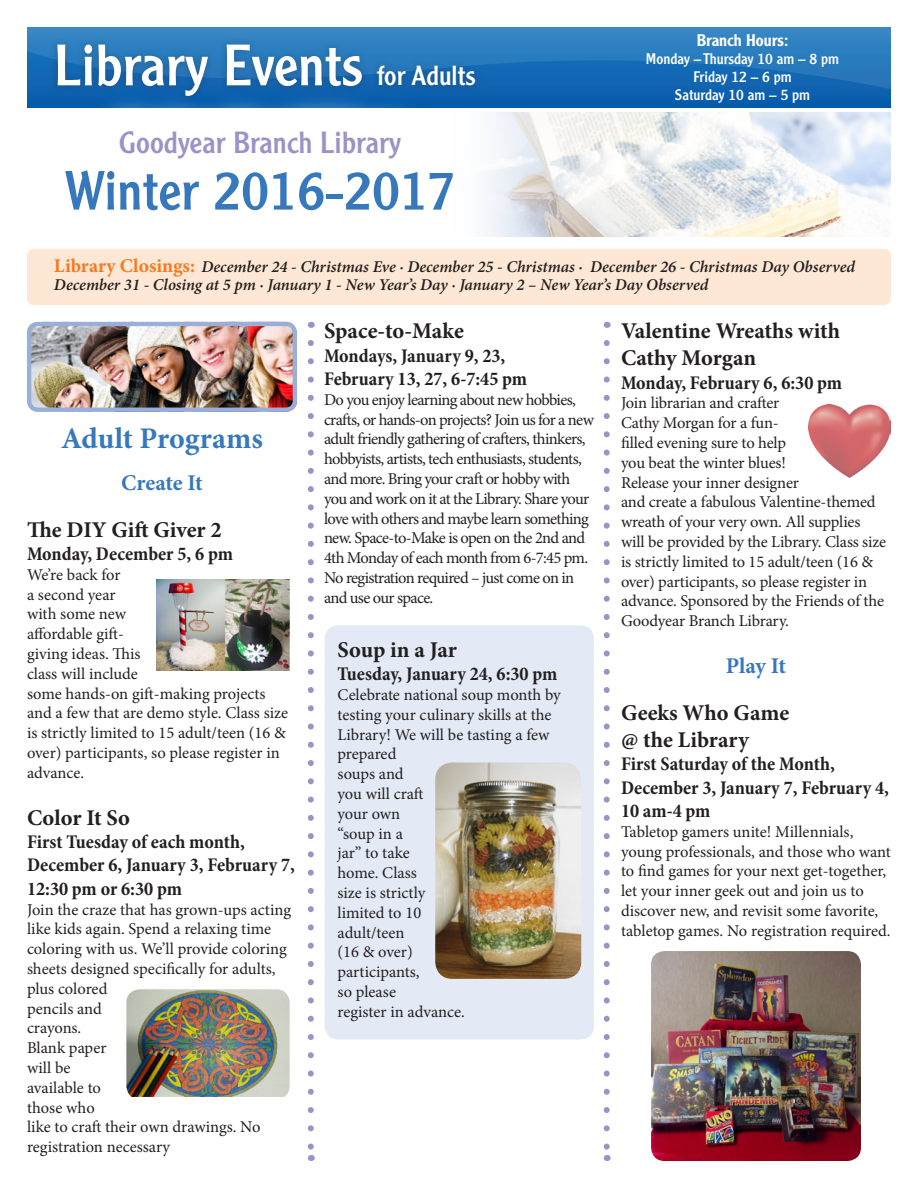
<style>
.page{position:relative;width:918px;height:1188px;background:#fff}
.page>*{position:absolute;margin:0;border:0;box-sizing:border-box;transform-origin:0 0}
.t1{font:57px "Clearface Gothic LT Std";color:#fff}
.t2{font:54px "Clearface Gothic LT Std";color:#3778bd}
.t3{font:30px "Clearface Gothic LT Std";color:#9b93c7}
.t4{font:700 30px "Minion Pro";letter-spacing:-.005em;color:#3778bd}
.t5{font:700 22.5px/27px "Minion Pro";color:#231f20}
.t6{font:700 22.5px "Minion Pro";letter-spacing:-.01em;color:#3778bd}
.t7{font:700 condensed 19.5px/23.4px "Minion Pro";letter-spacing:-.005em;color:#231f20}
.t8{font:16.5px/19.8px "Minion Pro";letter-spacing:-.01em;color:#231f20}
.t9{font:16.5px/19.8px "Minion Pro";letter-spacing:-.045em;color:#231f20}
.BODY-11-Cheltenha{font:italic 600 16.5px "Minion Pro";color:#231f20}
.t10{font:500 16.5px "Clearface Gothic LT Std";color:#fff}
.t11{font:15px "Clearface Gothic LT Std";color:#fff}
.s1{font-size:27px}
.s2{font-weight:700;font-style:normal;font-size:19.5px;color:#f47921}
</style>
<div class="page">
<div style="left:325px;top:625px;width:269px;height:415px;background:#e3e9f5;border-radius:14px"></div>
<img style="left:32px;top:327px;width:260px;height:80px">
<div style="left:27px;top:322px;width:270px;height:90px;border:4px solid #99afd9;border-radius:9px"></div>
<svg style="left:308px;top:343px;width:6px;height:806px"></svg>
<svg style="left:604px;top:343px;width:6px;height:806px"></svg>
<img style="left:490px;top:112px;width:401px;height:125px">
<div style="left:27px;top:27px;width:864px;height:81px;background:#095ead"></div>
<svg style="left:27px;top:27px;width:864px;height:62px"></svg>
<div style="left:49px;top:37px;width:434px;height:67px;background:#231f20;opacity:.3"></div>
<div style="left:28px;top:93px;width:462px;height:156px;background:#fff"></div>
<div style="left:27px;top:249px;width:864px;height:56px;background:#fee7d4;border-radius:7px"></div>
<img style="left:157px;top:580px;width:133px;height:91px">
<img style="left:126px;top:989px;width:164px;height:108px">
<img style="left:809px;top:405px;width:82px;height:72px">
<img style="left:435px;top:762px;width:146px;height:217px">
<img style="left:651px;top:951px;width:210px;height:210px">
<p class="t1" style="left:54px;top:29px;width:423px">Library Events <span class="s1">for Adults</span></p>
<p class="t3" style="left:119px;top:123px;width:284px">Goodyear Branch Library</p>
<p class="t2" style="left:64px;top:156px;width:393px">Winter 2016-2017</p>
<p class="t10" style="left:697px;top:30px;width:93px">Branch Hours:</p>
<p class="t11" style="left:646px;top:49px;width:195px">Monday – Thursday 10 am – 8 pm</p>
<p class="t11" style="left:693px;top:67px;width:100px">Friday 12 – 6 pm</p>
<p class="t11" style="left:675px;top:85px;width:137px">Saturday 10 am – 5 pm</p>
<p class="BODY-11-Cheltenha" style="left:54px;top:255px;width:803px"><span class="s2">Library Closings:</span> December 24 - Christmas Eve · December 25 - Christmas · December 26 - Christmas Day Observed</p>
<p class="BODY-11-Cheltenha" style="left:54px;top:273px;width:656px">December 31 - Closing at 5 pm · January 1 - New Year’s Day · January 2 – New Year’s Day Observed</p>
<p class="t4" style="left:61px;top:417px;width:203px">Adult Programs</p>
<p class="t6" style="left:121px;top:467px;width:83px">Create It</p>
<p class="t5" style="left:27px;top:516px;width:196px">The DIY Gift Giver 2</p>
<p class="t7" style="left:27px;top:542px;width:207px">Monday, December 5, 6 pm</p>
<p class="t8" style="left:27px;top:565px;width:263px">We’re back for<br>a second year<br>with some new<br>affordable gift-<br>giving ideas. This<br>class will include<br>some hands-on gift-making projects and a few that are demo style. Class size is strictly limited to 15 adult/teen (16 &amp; over) participants, so please register in advance.</p>
<p class="t5" style="left:27px;top:804px;width:104px">Color It So</p>
<p class="t7" style="left:27px;top:830px;width:269px">First Tuesday of each month,<br>December 6, January 3, February 7,<br>12:30 pm or 6:30 pm</p>
<p class="t8" style="left:27px;top:900px;width:266px">Join the craze that has grown-ups acting like kids again. Spend a relaxing time coloring with us. We’ll provide coloring sheets designed specifically for adults, plus colored<br>pencils and<br>crayons.<br>Blank paper<br>will be<br>available to<br>those who<br>like to craft their own drawings. No registration necessary</p>
<p class="t5" style="left:324px;top:317px;width:141px">Space-to-Make</p>
<p class="t7" style="left:324px;top:344px;width:183px">Mondays, January 9, 23,</p>
<p class="t7" style="left:324px;top:367px;width:205px">February 13, 27, 6-7:45 pm</p>
<p class="t9" style="left:324px;top:390px;width:272px">Do you enjoy learning about new hobbies, crafts, or hands-on projects? Join us for a new adult friendly gathering of crafters, thinkers, hobbyists, artists, tech enthusiasts, students, and more. Bring your craft or hobby with you and work on it at the Library. Share your love with others and maybe learn something new. Space-to-Make is open on the 2nd and 4th Monday of each month from 6-7:45 pm.<br>No registration required – just come on in and use our space.</p>
<p class="t5" style="left:338px;top:636px;width:121px">Soup in a Jar</p>
<p class="t7" style="left:338px;top:662px;width:221px">Tuesday, January 24, 6:30 pm</p>
<p class="t8" style="left:338px;top:685px;width:225px">Celebrate national soup month by testing your culinary skills at the<br>Library! We will be tasting a few prepared<br>soups and<br>you will craft<br>your own<br>“soup in a<br>jar” to take<br>home. Class<br>size is strictly<br>limited to 10<br>adult/teen<br>(16 &amp; over)<br>participants,<br>so please<br>register in advance.</p>
<p class="t5" style="left:621px;top:317px;width:221px">Valentine Wreaths with<br>Cathy Morgan</p>
<p class="t7" style="left:621px;top:371px;width:223px">Monday, February 6, 6:30 pm</p>
<p class="t8" style="left:621px;top:393px;width:267px">Join librarian and crafter<br>Cathy Morgan for a fun-<br>filled evening sure to help<br>you beat the winter blues!<br>Release your inner designer<br>and create a fabulous Valentine-themed wreath of your very own. All supplies will be provided by the Library. Class size is strictly limited to 15 adult/teen (16 &amp; over) participants, so please register in advance. Sponsored by the Friends of the Goodyear Branch Library.</p>
<p class="t6" style="left:726px;top:650px;width:62px">Play It</p>
<p class="t5" style="left:621px;top:699px;width:170px">Geeks Who Game @ the Library</p>
<p class="t7" style="left:621px;top:752px;width:269px">First Saturday of the Month,<br>December 3, January 7, February 4,<br>10 am-4 pm</p>
<p class="t8" style="left:621px;top:822px;width:271px">Tabletop gamers unite! Millennials, young professionals, and those who want to find games for your next get-together, let your inner geek out and join us to discover new, and revisit some favorite, tabletop games. No registration required.</p>
</div>
